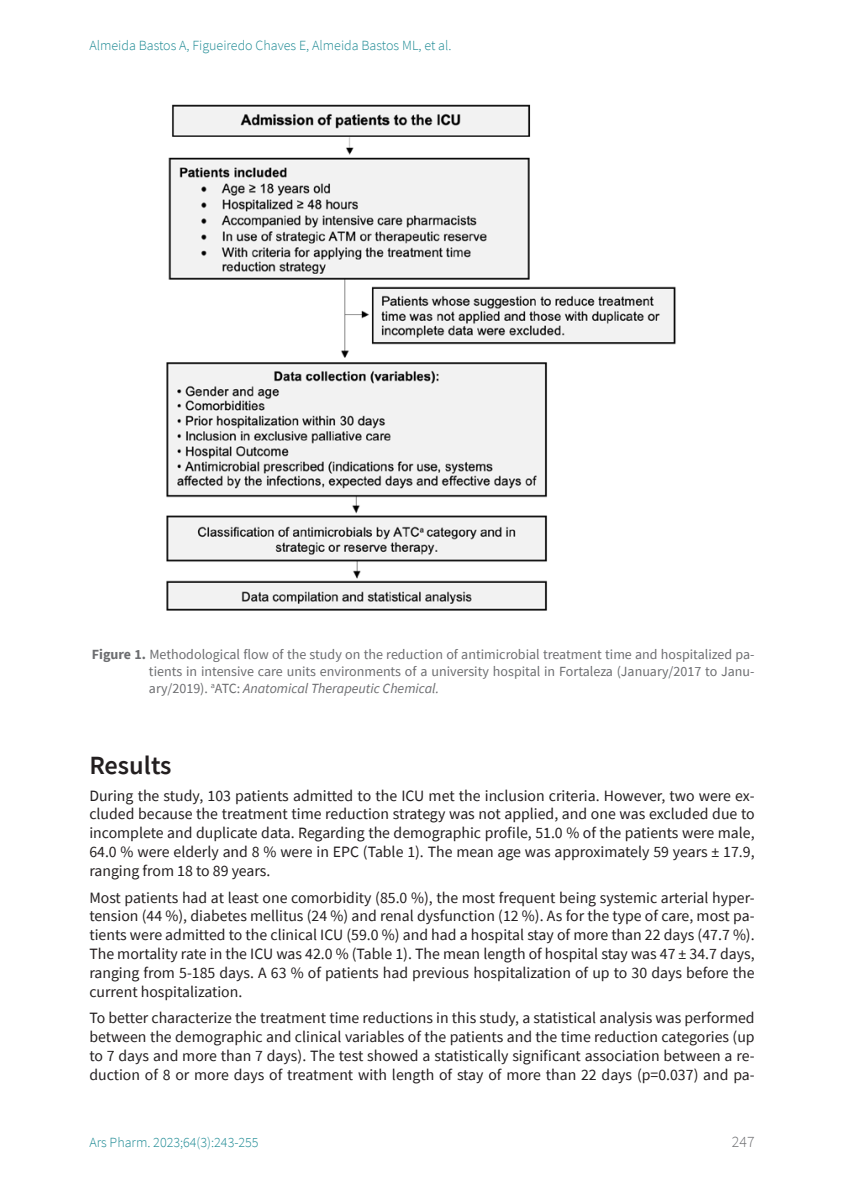
<style>
.page{position:relative;width:844px;height:1191px;background:#fff}
.page>*{position:absolute;margin:0;border:0;box-sizing:border-box;transform-origin:0 0}
.sps_tit_secc_1{font:600 26.25px "Source Sans Pro";color:#231f20}
.t1{font:15.75px/18.9px "Source Sans Pro";color:#231f20;text-align:justify}
.t2{font:300 15.75px "Source Sans Pro";color:#6c6d70}
.sps_figur_titulo{font:14px/16.8px "Source Sans Pro";color:#6c6d70;text-align:justify}
.t3{font:300 14px "Source Sans Pro";color:#1c8993}
.s1{font-weight:700}
.s2{font-style:italic}
</style>
<div class="page">
<img style="left:166px;top:104px;width:510px;height:507px">
<p class="t3" style="left:89px;top:37px;width:363px">Almeida Bastos A, Figueiredo Chaves E, Almeida Bastos ML, et al.</p>
<p class="sps_figur_titulo" style="left:149px;top:646px;width:607px;text-indent:-57px"><span class="s1">Figure 1.</span> Methodological flow of the study on the reduction of antimicrobial treatment time and hospitalized pa&shy;tients in intensive care units environments of a university hospital in Fortaleza (January/2017 to Janu&shy;ary/2019). <sup>a</sup>ATC: <span class="s2">Anatomical Therapeutic Chemical.</span></p>
<p class="sps_tit_secc_1" style="left:89px;top:748px;width:84px">Results</p>
<p class="t1" style="left:89px;top:785px;width:666px">During the study, 103 patients admitted to the ICU met the inclusion criteria. However, two were ex&shy;cluded because the treatment time reduction strategy was not applied, and one was excluded due to incomplete and duplicate data. Regarding the demographic profile, 51.0 % of the patients were male, 64.0 % were elderly and 8 % were in EPC (Table 1). The mean age was approximately 59 years ± 17.9, ranging from 18 to 89 years.</p>
<p class="t1" style="left:89px;top:887px;width:666px">Most patients had at least one comorbidity (85.0 %), the most frequent being systemic arterial hyper&shy;tension (44 %), diabetes mellitus (24 %) and renal dysfunction (12 %). As for the type of care, most pa&shy;tients were admitted to the clinical ICU (59.0 %) and had a hospital stay of more than 22 days (47.7 %).<br>The mortality rate in the ICU was 42.0 % (Table 1). The mean length of hospital stay was 47 ± 34.7 days, ranging from 5-185 days. A 63 % of patients had previous hospitalization of up to 30 days before the current hospitalization.</p>
<p class="t1" style="left:89px;top:1008px;width:666px">To better characterize the treatment time reductions in this study, a statistical analysis was performed between the demographic and clinical variables of the patients and the time reduction categories (up to 7 days and more than 7 days). The test showed a statistically significant association between a re&shy;duction of 8 or more days of treatment with length of stay of more than 22 days (p=0.037) and pa-</p>
<p class="t3" style="left:89px;top:1133px;width:171px">Ars Pharm. 2023;64(3):243-255</p>
<p class="t2" style="left:731px;top:1132px;width:24px">247</p>
</div>
